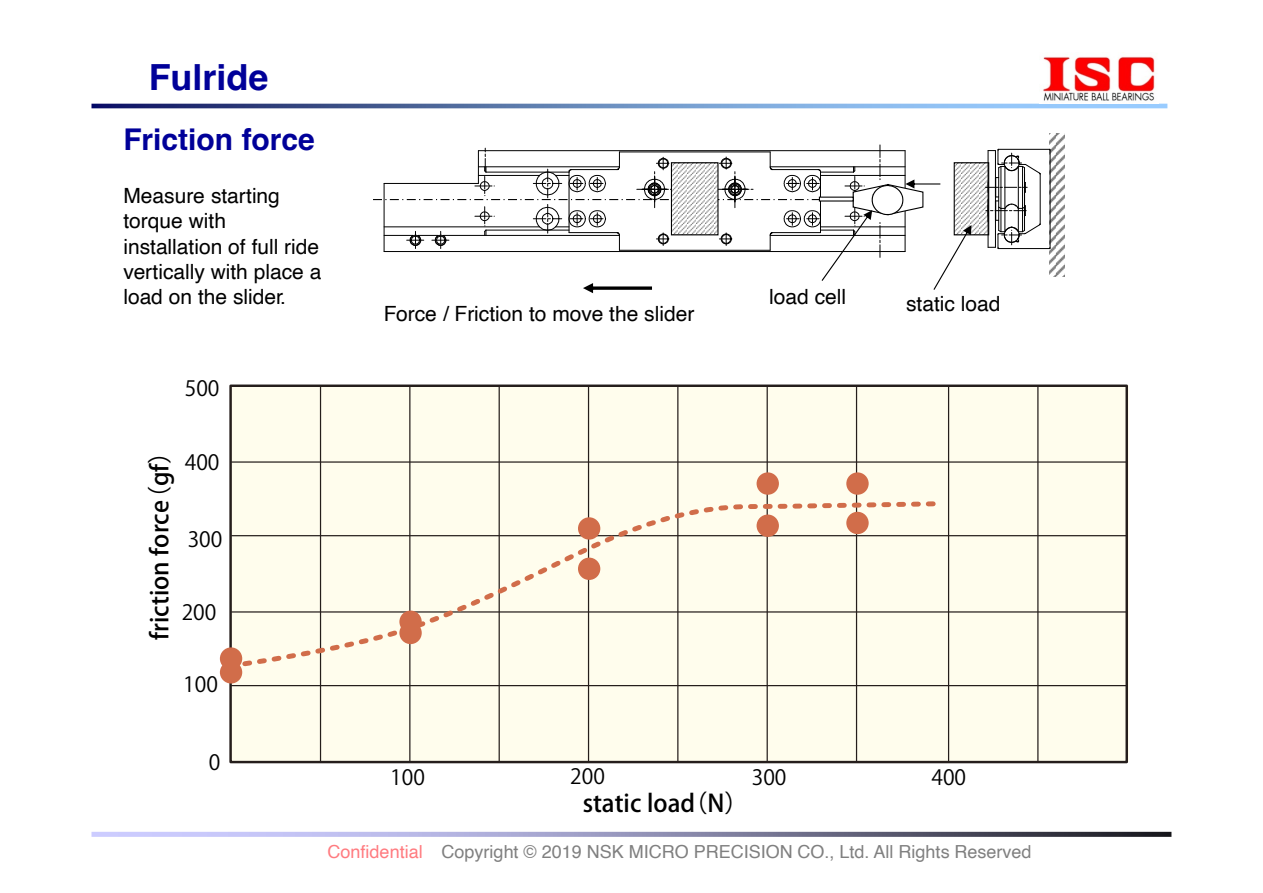
<style>
.page{position:relative;width:1263px;height:893px;background:#fff}
.page>*{position:absolute;margin:0;border:0;box-sizing:border-box;transform-origin:0 0}
.t1{font:700 36px "Helvetica";color:#009}
.t2{font:700 30px "Helvetica";color:#009}
.t3{font:500 24px "Koz Go Pr 6 N";color:#000}
.t4{font:21px/25.2px "Helvetica";color:#000}
.t5{font:21px "Koz Go Pr 6 N";color:#000}
.t6{font:18px "Helvetica";color:#808080}
.s1{color:#ff7b80}
</style>
<div class="page">
<img style="left:92px;top:104px;width:1075px;height:4px">
<img style="left:92px;top:831px;width:1079px;height:5px">
<img style="left:1043px;top:52px;width:112px;height:49px">
<svg style="left:1049px;top:133px;width:15px;height:143px"></svg>
<hr style="left:1040px;top:174px;width:1px;height:50px;background:#000">
<hr style="left:1050px;top:150px;width:1px;height:98px;background:#000">
<hr style="left:999px;top:248px;width:50px;height:1px;background:#000">
<hr style="left:999px;top:149px;width:50px;height:1px;background:#000">
<svg style="left:373px;top:145px;width:667px;height:148px"></svg>
<div style="left:230px;top:386px;width:899px;height:376px;background:#fffded"></div>
<hr style="left:231px;top:685px;width:896px;height:1px;background:#251e1c">
<hr style="left:231px;top:611px;width:896px;height:1px;background:#251e1c">
<hr style="left:231px;top:535px;width:896px;height:1px;background:#251e1c">
<hr style="left:231px;top:461px;width:896px;height:1px;background:#251e1c">
<hr style="left:320px;top:386px;width:1px;height:375px;background:#251e1c">
<hr style="left:409px;top:386px;width:1px;height:375px;background:#251e1c">
<hr style="left:499px;top:386px;width:1px;height:375px;background:#251e1c">
<hr style="left:588px;top:386px;width:1px;height:375px;background:#251e1c">
<hr style="left:677px;top:386px;width:1px;height:375px;background:#251e1c">
<hr style="left:767px;top:386px;width:1px;height:375px;background:#251e1c">
<hr style="left:856px;top:386px;width:1px;height:375px;background:#251e1c">
<hr style="left:948px;top:386px;width:1px;height:375px;background:#251e1c">
<hr style="left:1037px;top:386px;width:2px;height:375px;background:#251e1c">
<div style="left:229px;top:384px;width:899px;height:379px;border:2px solid #251e1c"></div>
<div style="left:220px;top:647px;width:22px;height:22px;background:#d16d4a;border-radius:50%"></div>
<div style="left:220px;top:661px;width:22px;height:22px;background:#d16d4a;border-radius:50%"></div>
<div style="left:757px;top:472px;width:22px;height:22px;background:#d16d4a;border-radius:50%"></div>
<div style="left:846px;top:472px;width:23px;height:22px;background:#d16d4a;border-radius:50%"></div>
<svg style="left:225px;top:498px;width:720px;height:172px"></svg>
<h1 class="t1" style="left:149px;top:56px;width:121px">Fulride</h1>
<h2 class="t2" style="left:123px;top:121px;width:193px">Friction force</h2>
<p class="t4" style="left:123px;top:184px;width:199px">Measure starting torque with installation of full ride vertically with place a load on the slider.</p>
<p class="t5" style="left:185px;top:377px;width:36px">500</p>
<p class="t3" style="left:146px;top:639px;width:201px;rotate:-90deg">friction force（gf）</p>
<p class="t5" style="left:185px;top:450px;width:36px">400</p>
<p class="t5" style="left:188px;top:527px;width:36px">300</p>
<p class="t5" style="left:182px;top:600px;width:36px">200</p>
<p class="t5" style="left:183px;top:672px;width:36px">100</p>
<p class="t5" style="left:209px;top:750px;width:13px">0</p>
<p class="t4" style="left:384px;top:302px;width:312px">Force / Friction to move the slider</p>
<p class="t4" style="left:769px;top:284px;width:78px">load cell</p>
<p class="t4" style="left:906px;top:292px;width:96px">static load</p>
<p class="t5" style="left:390px;top:765px;width:36px">100</p>
<p class="t5" style="left:570px;top:764px;width:36px">200</p>
<p class="t5" style="left:752px;top:765px;width:36px">300</p>
<p class="t5" style="left:931px;top:765px;width:36px">400</p>
<p class="t3" style="left:583px;top:790px;width:167px">static load（N）</p>
<p class="t6" style="left:328px;top:837px;width:705px"><span class="s1">Confidential</span> Copyright © 2019 NSK MICRO PRECISION CO., Ltd. All Rights Reserved</p>
</div>
